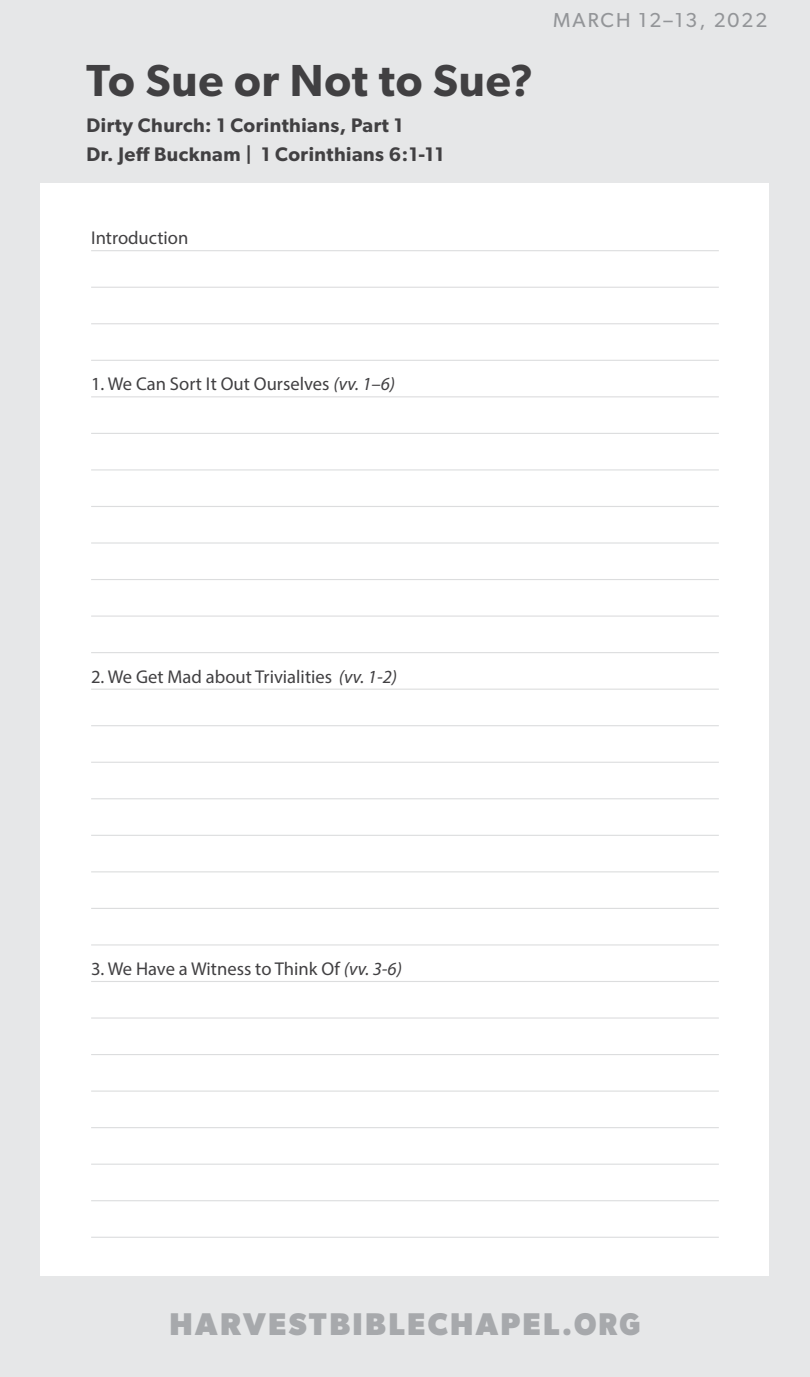
<style>
.page{position:relative;width:810px;height:1377px;background:#e6e7e8}
.page>*{position:absolute;margin:0;border:0;box-sizing:border-box;transform-origin:0 0}
.t1{font:600 45px "Gibson";letter-spacing:.02em;color:#414042}
.t2{font:700 31.5px "Gibson";letter-spacing:.075em;color:#a7a9ac}
.t3{font:20.25px "Gibson";letter-spacing:.1em;color:#939598}
.t4{font:600 19.8px/29.2px "Gibson";letter-spacing:.025em;color:#414042}
.t5{font:18.45px "Myriad Pro";color:#414042}
.s1{font-style:italic}
</style>
<div class="page">
<div style="left:40px;top:183px;width:730px;height:1093px;background:#fff"></div>
<hr style="left:91px;top:250px;width:628px;height:1px;background:#dcddde">
<hr style="left:91px;top:287px;width:628px;height:1px;background:#dcddde">
<hr style="left:91px;top:323px;width:628px;height:1px;background:#dcddde">
<hr style="left:91px;top:360px;width:628px;height:1px;background:#dcddde">
<hr style="left:91px;top:396px;width:628px;height:1px;background:#dcddde">
<hr style="left:91px;top:433px;width:628px;height:1px;background:#dcddde">
<hr style="left:91px;top:469px;width:628px;height:1px;background:#dcddde">
<hr style="left:91px;top:506px;width:628px;height:1px;background:#dcddde">
<hr style="left:91px;top:542px;width:628px;height:2px;background:#dcddde">
<hr style="left:91px;top:579px;width:628px;height:1px;background:#dcddde">
<hr style="left:91px;top:616px;width:628px;height:1px;background:#dcddde">
<hr style="left:91px;top:652px;width:628px;height:1px;background:#dcddde">
<hr style="left:91px;top:689px;width:628px;height:1px;background:#dcddde">
<hr style="left:91px;top:725px;width:628px;height:1px;background:#dcddde">
<hr style="left:91px;top:762px;width:628px;height:1px;background:#dcddde">
<hr style="left:91px;top:798px;width:628px;height:1px;background:#dcddde">
<hr style="left:91px;top:1127px;width:628px;height:1px;background:#dcddde">
<hr style="left:91px;top:835px;width:628px;height:1px;background:#dcddde">
<hr style="left:91px;top:1164px;width:628px;height:1px;background:#dcddde">
<hr style="left:91px;top:871px;width:628px;height:1px;background:#dcddde">
<hr style="left:91px;top:1200px;width:628px;height:1px;background:#dcddde">
<hr style="left:91px;top:908px;width:628px;height:1px;background:#dcddde">
<hr style="left:91px;top:1237px;width:628px;height:1px;background:#dcddde">
<hr style="left:91px;top:944px;width:628px;height:2px;background:#dcddde">
<hr style="left:91px;top:981px;width:628px;height:1px;background:#dcddde">
<hr style="left:91px;top:1054px;width:628px;height:1px;background:#dcddde">
<hr style="left:91px;top:1091px;width:628px;height:1px;background:#dcddde">
<hr style="left:91px;top:1017px;width:628px;height:2px;background:#dcddde">
<h1 class="t1" style="left:86px;top:53px;width:449px">To Sue or Not to Sue?</h1>
<p class="t4" style="left:87px;top:110px;width:359px">Dirty Church: 1 Corinthians, Part 1<br>Dr. Jeff Bucknam | 1 Corinthians 6:1-11</p>
<p class="t3" style="left:553px;top:8px;width:216px">MARCH 12–13, 2022</p>
<p class="t5" style="left:91px;top:226px;width:99px">Introduction</p>
<p class="t5" style="left:91px;top:373px;width:306px">1. We Can Sort It Out Ourselves <span class="s1">(vv. 1–6)</span></p>
<p class="t5" style="left:91px;top:665px;width:307px">2. We Get Mad about Trivialities <span class="s1">(vv. 1-2)</span></p>
<p class="t5" style="left:91px;top:958px;width:312px">3. We Have a Witness to Think Of <span class="s1">(vv. 3-6)</span></p>
<h2 class="t2" style="left:170px;top:1306px;width:472px">HARVESTBIBLECHAPEL.ORG</h2>
</div>
